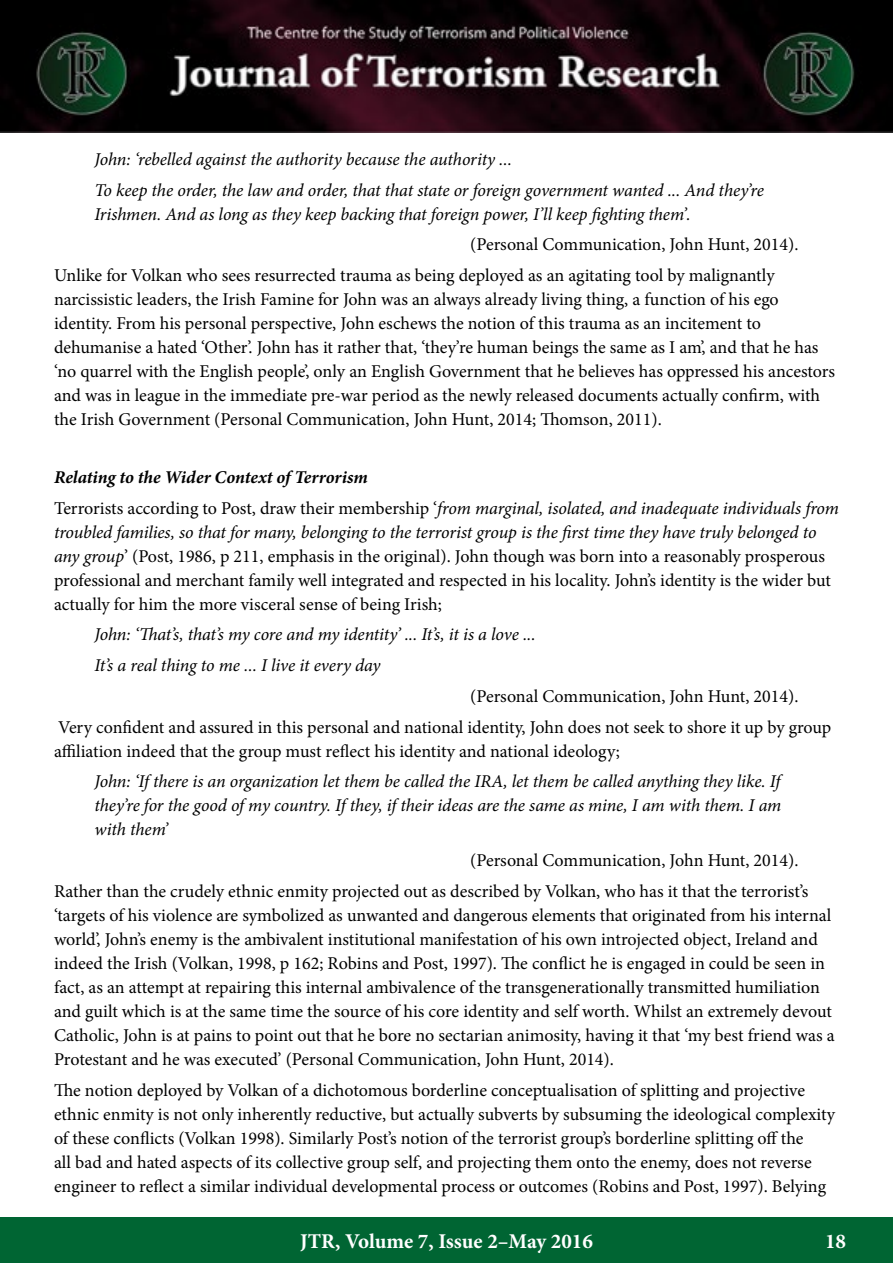
<style>
.page{position:relative;width:893px;height:1263px;background:#fff}
.page>*{position:absolute;margin:0;border:0;box-sizing:border-box;transform-origin:0 0}
.t1{font:700 21px "Minion Pro";color:#fff}
.t2{font:18px/24px "Minion Pro";color:#000}
.t3{font:italic 18px/30.8px "Minion Pro";letter-spacing:-.01em;color:#000}
.s1{font-weight:700}
.s2{font-style:normal}
.s3{font-style:italic}
</style>
<div class="page">
<div style="left:0;top:1217px;width:893px;height:46px;background:#006533"></div>
<img style="left:0;top:0;width:893px;height:133px">
<p class="t3" style="left:94px;top:144px;width:671px">John: ‘rebelled against the authority because the authority ...<br>To keep the order, the law and order, that that state or foreign government wanted ... And they’re</p>
<p class="t3" style="left:94px;top:199px;width:598px">Irishmen. And as long as they keep backing that foreign power, I’ll keep fighting them’.</p>
<p class="t2" style="left:54px;top:229px;width:746px;line-height:30.8px;text-indent:416px">(Personal Communication, John Hunt, 2014).<br>Unlike for Volkan who sees resurrected trauma as being deployed as an agitating tool by malignantly</p>
<p class="t2" style="left:54px;top:288px;width:783px">narcissistic leaders, the Irish Famine for John was an always already living thing, a function of his ego identity. From his personal perspective, John eschews the notion of this trauma as an incitement to dehumanise a hated ‘Other’. John has it rather that, ‘they’re human beings the same as I am’, and that he has ‘no quarrel with the English people’, only an English Government that he believes has oppressed his ancestors and was in league in the immediate pre-war period as the newly released documents actually confirm, with the Irish Government (Personal Communication, John Hunt, 2014; Thomson, 2011).</p>
<p class="t3" style="left:54px;top:462px;width:786px"><span class="s1">Relating to the Wider Context of Terrorism<br></span><span class="s2">Terrorists according to Post, draw their membership ‘</span>from marginal, isolated, and inadequate individuals from</p>
<p class="t2" style="left:54px;top:520px;width:778px"><span class="s3">troubled families, so that for many, belonging to the terrorist group is the first time they have truly belonged to any group</span>’ (Post, 1986, p 211, emphasis in the original). John though was born into a reasonably prosperous professional and merchant family well integrated and respected in his locality. John’s identity is the wider but actually for him the more visceral sense of being Irish;</p>
<p class="t3" style="left:94px;top:619px;width:443px">John: ‘That’s, that’s my core and my identity’ ... It’s, it is a love ...<br>It’s a real thing to me ... I live it every day</p>
<p class="t2" style="left:58px;top:681px;width:775px;line-height:30.8px;text-indent:412px">(Personal Communication, John Hunt, 2014).<br>Very confident and assured in this personal and national identity, John does not seek to shore it up by group</p>
<p class="t2" style="left:54px;top:739px;width:567px">affiliation indeed that the group must reflect his identity and national ideology;</p>
<p class="t3" style="left:94px;top:770px;width:688px;line-height:24px;text-align:justify">John: ‘If there is an organization let them be called the IRA, let them be called anything they like. If they’re for the good of my country. If they, if their ideas are the same as mine, I am with them. I am with them’</p>
<p class="t2" style="left:54px;top:845px;width:756px;line-height:30.8px;text-indent:416px">(Personal Communication, John Hunt, 2014).<br>Rather than the crudely ethnic enmity projected out as described by Volkan, who has it that the terrorist’s</p>
<p class="t2" style="left:54px;top:903px;width:782px">‘targets of his violence are symbolized as unwanted and dangerous elements that originated from his internal world’, John’s enemy is the ambivalent institutional manifestation of his own introjected object, Ireland and indeed the Irish (Volkan, 1998, p 162; Robins and Post, 1997). The conflict he is engaged in could be seen in fact, as an attempt at repairing this internal ambivalence of the transgenerationally transmitted humiliation and guilt which is at the same time the source of his core identity and self worth. Whilst an extremely devout Catholic, John is at pains to point out that he bore no sectarian animosity, having it that ‘my best friend was a Protestant and he was executed’ (Personal Communication, John Hunt, 2014).</p>
<p class="t2" style="left:54px;top:1078px;width:782px">The notion deployed by Volkan of a dichotomous borderline conceptualisation of splitting and projective ethnic enmity is not only inherently reductive, but actually subverts by subsuming the ideological complexity of these conflicts (Volkan 1998). Similarly Post’s notion of the terrorist group’s borderline splitting off the<br>all bad and hated aspects of its collective group self, and projecting them onto the enemy, does not reverse engineer to reflect a similar individual developmental process or outcomes (Robins and Post, 1997). Belying</p>
<p class="t1" style="left:300px;top:1226px;width:294px">JTR, Volume 7, Issue 2–May 2016</p>
<p class="t1" style="left:825px;top:1226px;width:22px">18</p>
</div>
